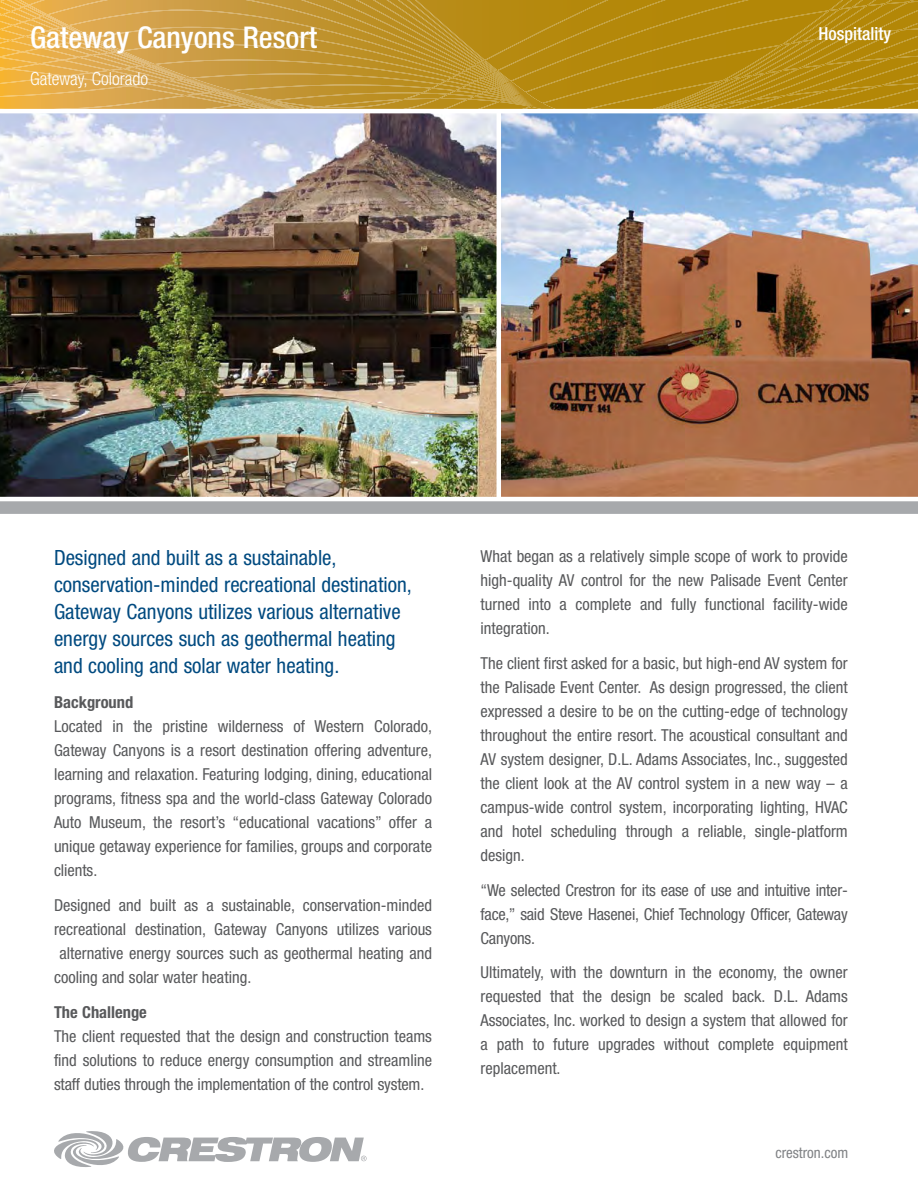
<style>
.page{position:relative;width:918px;height:1188px;background:#fff}
.page>*{position:absolute;margin:0;border:0;box-sizing:border-box;transform-origin:0 0}
.t1{font:500 condensed 30px "Helvetica Neue";color:#fff}
.t2{font:condensed 21px/27px "Helvetica Neue";color:#004a80}
.t3{font:300 condensed 18px "Helvetica Neue";color:#fff}
.t4{font:500 condensed 18px "Helvetica Neue";color:#fff}
.t5{font:condensed 16.5px/24px "Helvetica Neue";color:#58595b;text-align:justify}
.t6{font:700 condensed 16.5px "Helvetica Neue";color:#58595b}
.t7{font:condensed 15px "Helvetica Neue";color:#808285}
</style>
<div class="page">
<img style="left:0;top:113px;width:497px;height:384px">
<img style="left:501px;top:113px;width:417px;height:384px">
<svg style="left:54px;top:1131px;width:313px;height:36px"></svg>
<svg style="left:0;top:0;width:918px;height:109px;background:#c3962b"></svg>
<svg style="left:0;top:501px;width:918px;height:13px;background:#a9abae"></svg>
<h1 class="t1" style="left:30px;top:27px;width:289px">Gateway Canyons Resort</h1>
<p class="t3" style="left:30px;top:73px;width:120px">Gateway, Colorado</p>
<p class="t4" style="left:818px;top:27px;width:74px">Hospitality</p>
<p class="t2" style="left:54px;top:546px;width:359px">Designed and built as a sustainable, conservation-minded recreational destination, Gateway Canyons utilizes various alternative energy sources such as geothermal heating and cooling and solar water heating.</p>
<p class="t6" style="left:54px;top:696px;width:81px">Background</p>
<p class="t5" style="left:54px;top:716px;width:380px">Located in the pristine wilderness of Western Colorado, Gateway Canyons is a resort destination offering adventure, learning and relaxation. Featuring lodging, dining, educational programs, fitness spa and the world-class Gateway Colorado Auto Museum, the resort’s “educational vacations” offer a unique getaway experience for families, groups and corporate clients.</p>
<p class="t5" style="left:54px;top:895px;width:380px">Designed and built as a sustainable, conservation-minded</p>
<p class="t5" style="left:54px;top:919px;width:380px">recreational destination, Gateway Canyons utilizes various</p>
<p class="t5" style="left:60px;top:943px;width:374px">alternative energy sources such as geothermal heating and</p>
<p class="t5" style="left:54px;top:966px;width:199px">cooling and solar water heating.</p>
<p class="t6" style="left:54px;top:1006px;width:94px">The Challenge</p>
<p class="t5" style="left:54px;top:1025px;width:380px">The client requested that the design and construction teams find solutions to reduce energy consumption and streamline staff duties through the implementation of the control system.</p>
<p class="t5" style="left:481px;top:546px;width:369px">What began as a relatively simple scope of work to provide high-quality AV control for the new Palisade Event Center turned into a complete and fully functional facility-wide integration.</p>
<p class="t5" style="left:481px;top:652px;width:369px">The client first asked for a basic, but high-end AV system for the Palisade Event Center. As design progressed, the client expressed a desire to be on the cutting-edge of technology throughout the entire resort. The acoustical consultant and AV system designer, D.L. Adams Associates, Inc., suggested the client look at the AV control system in a new way – a campus-wide control system, incorporating lighting, HVAC and hotel scheduling through a reliable, single-platform design.</p>
<p class="t5" style="left:481px;top:879px;width:369px">“We selected Crestron for its ease of use and intuitive inter&shy;face,” said Steve Hasenei, Chief Technology Officer, Gateway Canyons.</p>
<p class="t5" style="left:481px;top:962px;width:369px">Ultimately, with the downturn in the economy, the owner requested that the design be scaled back. D.L. Adams Associates, Inc. worked to design a system that allowed for a path to future upgrades without complete equipment replacement.</p>
<p class="t7" style="left:775px;top:1148px;width:74px">crestron.com</p>
</div>
